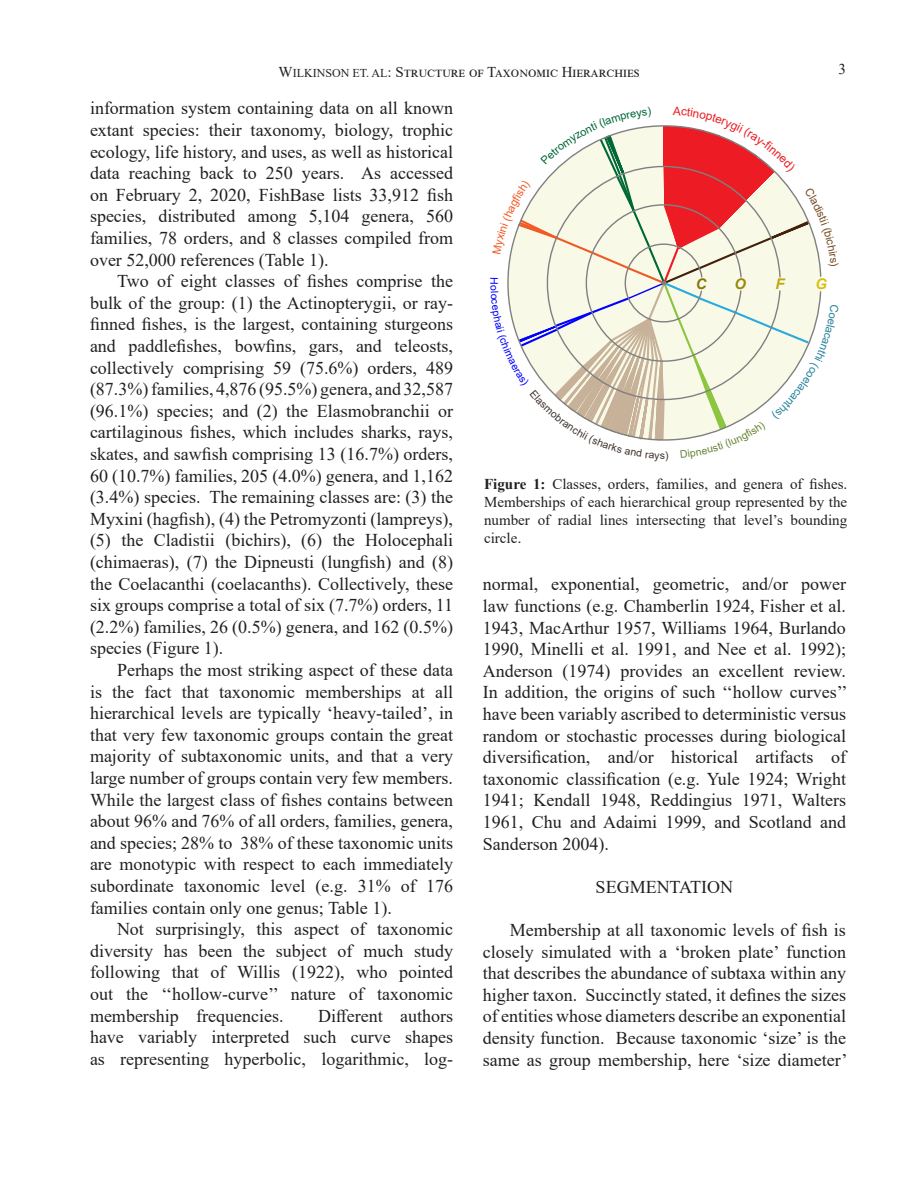
<style>
.page{position:relative;width:918px;height:1188px;background:#fff}
.page>*{position:absolute;margin:0;border:0;box-sizing:border-box;transform-origin:0 0}
.t1{font:18px/21.6px "Times New Roman";color:#231f20;text-align:justify}
.t2{font:15px/18px "Times New Roman";color:#231f20;text-align:justify}
.t3{font:italic 700 14.7px "Arial";color:#847806}
.t4{font:italic 700 14.7px "Arial";color:#99880b}
.t5{font:italic 700 14.7px "Arial";color:#c1a711}
.t6{font:italic 700 14.7px "Arial";color:#d8bf0f}
.s1{font-size:12px}
.s2{font-weight:700}
.s3{font-family:"Arial"}
</style>
<div class="page">
<svg style="left:507px;top:125px;width:315px;height:316px"></svg>
<p class="t2" style="left:279px;top:63px;width:362px">W<span class="s1">ILKINSON ET. AL</span>: Structure of Taxonomic Hierarchies</p>
<p class="t2" style="left:838px;top:60px;width:9px">3</p>
<p class="t1" style="left:90px;top:97px;width:365px">information system containing data on all known extant species: their taxonomy, biology, trophic ecology, life history, and uses, as well as historical data reaching back to 250 years. As accessed on February 2, 2020, FishBase lists 33,912 fish species, distributed among 5,104 genera, 560 families, 78 orders, and 8 classes compiled from over 52,000 references (Table 1).</p>
<p class="t1" style="left:90px;top:270px;width:365px;text-indent:27px">Two of eight classes of fishes comprise the bulk of the group: (1) the Actinopterygii, or ray&shy;finned fishes, is the largest, containing sturgeons and paddlefishes, bowfins, gars, and teleosts, collectively comprising 59 (75.6%) orders, 489 (87.3%) families, 4,876 (95.5%) genera, and 32,587 (96.1%) species; and (2) the Elasmobranchii or cartilaginous fishes, which includes sharks, rays, skates, and sawfish comprising 13 (16.7%) orders, 60 (10.7%) families, 205 (4.0%) genera, and 1,162 (3.4%) species. The remaining classes are: (3) the Myxini (hagfish), (4) the Petromyzonti (lampreys), (5) the Cladistii (bichirs), (6) the Holocephali (chimaeras), (7) the Dipneusti (lungfish) and (8) the Coelacanthi (coelacanths). Collectively, these six groups comprise a total of six (7.7%) orders, 11 (2.2%) families, 26 (0.5%) genera, and 162 (0.5%) species (Figure 1).</p>
<p class="t1" style="left:90px;top:659px;width:365px;text-indent:27px">Perhaps the most striking aspect of these data is the fact that taxonomic memberships at all hierarchical levels are typically ‘heavy-tailed’, in that very few taxonomic groups contain the great majority of subtaxonomic units, and that a very large number of groups contain very few members.<br>While the largest class of fishes contains between about 96% and 76% of all orders, families, genera, and species; 28% to 38% of these taxonomic units are monotypic with respect to each immediately subordinate taxonomic level (e.g. 31% of 176 families contain only one genus; Table 1).</p>
<p class="t1" style="left:90px;top:918px;width:365px;text-indent:27px">Not surprisingly, this aspect of taxonomic diversity has been the subject of much study following that of Willis (1922), who pointed out the ‘‘hollow-curve’’ nature of taxonomic membership frequencies.</p>
<p class="t3" style="left:696px;top:274px;width:12px">C</p>
<p class="t4" style="left:734px;top:274px;width:13px">O</p>
<p class="t5" style="left:776px;top:274px;width:10px">F</p>
<p class="t6" style="left:815px;top:274px;width:13px">G</p>
<p class="t2" style="left:484px;top:475px;width:365px"><span class="s2">Figure 1:</span> Classes, orders, families, and genera of fishes.<br>Memberships of each hierarchical group represented by the number of radial lines intersecting that level’s bounding circle<span class="s3">.</span></p>
<p class="t1" style="left:483px;top:573px;width:366px">normal, exponential, geometric, and/or power law functions (e.g. Chamberlin 1924, Fisher et al.<br>1943, MacArthur 1957, Williams 1964, Burlando 1990, Minelli et al. 1991, and Nee et al. 1992); Anderson (1974) provides an excellent review.<br>In addition, the origins of such ‘‘hollow curves’’ have been variably ascribed to deterministic versus random or stochastic processes during biological diversification, and/or historical artifacts of taxonomic classification (e.g. Yule 1924; Wright 1941; Kendall 1948, Reddingius 1971, Walters 1961, Chu and Adaimi 1999, and Scotland and Sanderson 2004).</p>
<p class="t1" style="left:596px;top:875px;width:139px">SEGMENTATION</p>
<p class="t1" style="left:483px;top:919px;width:366px;text-indent:27px">Membership at all taxonomic levels of fish is closely simulated with a ‘broken plate’ function that describes the abundance of subtaxa within any higher taxon. Succinctly stated, it defines the sizes of entities whose diameters describe an exponential density function. Because taxonomic ‘size’ is the same as group membership, here ‘size diameter’</p>
<p class="t1" style="left:90px;top:1004px;width:365px;text-indent:228px">Different authors have variably interpreted such curve shapes as representing hyperbolic, logarithmic, log-</p>
</div>
